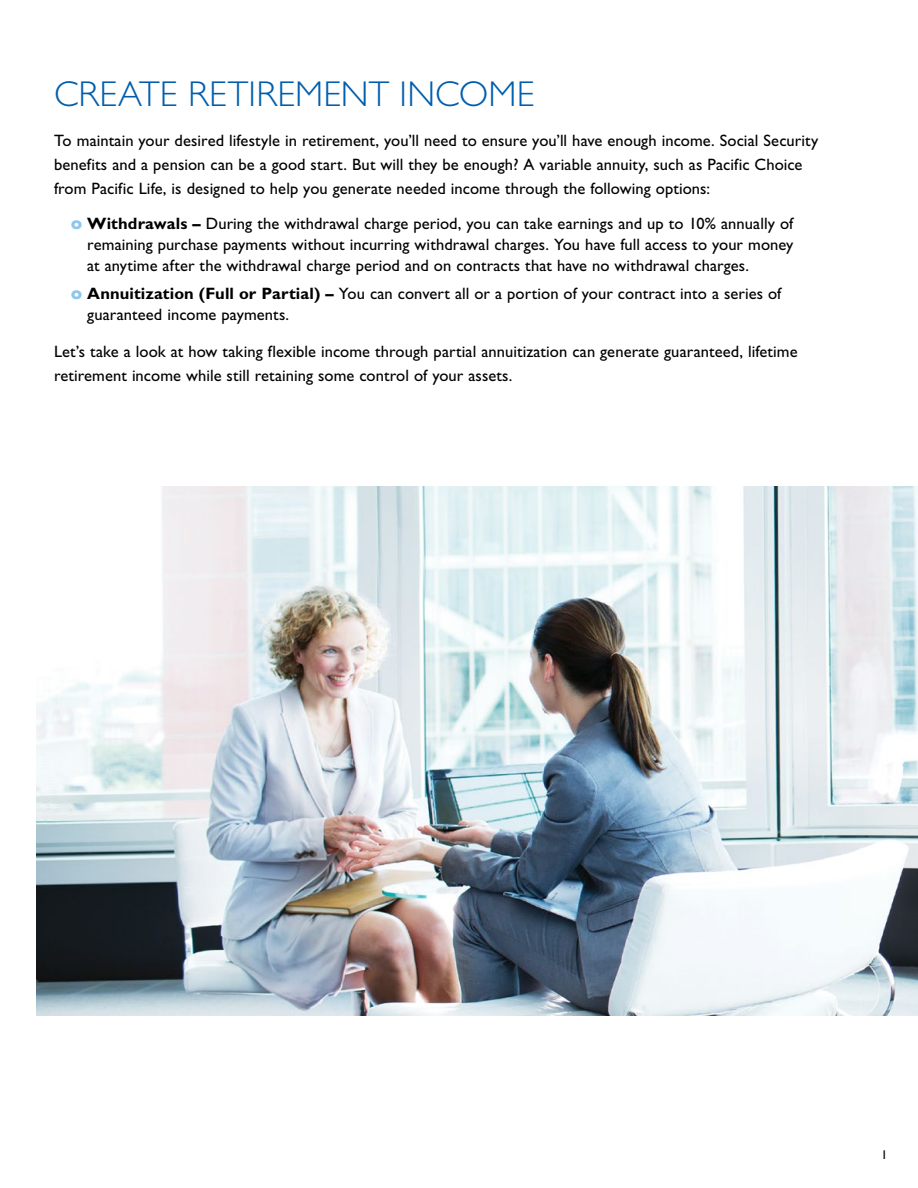
<style>
.page{position:relative;width:918px;height:1188px;background:#fff}
.page>*{position:absolute;margin:0;border:0;box-sizing:border-box;transform-origin:0 0}
.t1{font:300 36px "Gill Sans Std";letter-spacing:.005em;color:#005ead}
.t2{font:16.5px/24px "Gill Sans Std";letter-spacing:.005em;color:#000}
.t3{font:12.75px "Gill Sans Std";color:#000}
.s1{font-family:"Futura Std";font-weight:700;color:#8dc7ed}
.s2{font-weight:700}
</style>
<div class="page">
<img style="left:37px;top:486px;width:881px;height:529px">
<p class="t1" style="left:54px;top:73px;width:482px">CREATE RETIREMENT INCOME</p>
<p class="t2" style="left:54px;top:129px;width:766px">To maintain your desired lifestyle in retirement, you’ll need to ensure you’ll have enough income. Social Security benefits and a pension can be a good start. But will they be enough? A variable annuity, such as Pacific Choice from Pacific Life, is designed to help you generate needed income through the following options:</p>
<p class="t2" style="left:87px;top:213px;width:708px;line-height:21px;text-align:justify;text-indent:-16px"><span class="s1">o</span> <span class="s2">Withdrawals –</span> During the withdrawal charge period, you can take earnings and up to 10% annually of remaining purchase payments without incurring withdrawal charges. You have full access to your money at anytime after the withdrawal charge period and on contracts that have no withdrawal charges.</p>
<p class="t2" style="left:87px;top:283px;width:696px;line-height:21px;text-indent:-16px"><span class="s1">o</span> <span class="s2">Annuitization (Full or Partial) –</span> You can convert all or a portion of your contract into a series of guaranteed income payments.</p>
<p class="t2" style="left:54px;top:340px;width:745px">Let’s take a look at how taking flexible income through partial annuitization can generate guaranteed, lifetime retirement income while still retaining some control of your assets.</p>
<p class="t3" style="left:881px;top:1147px;width:8px">1</p>
</div>
